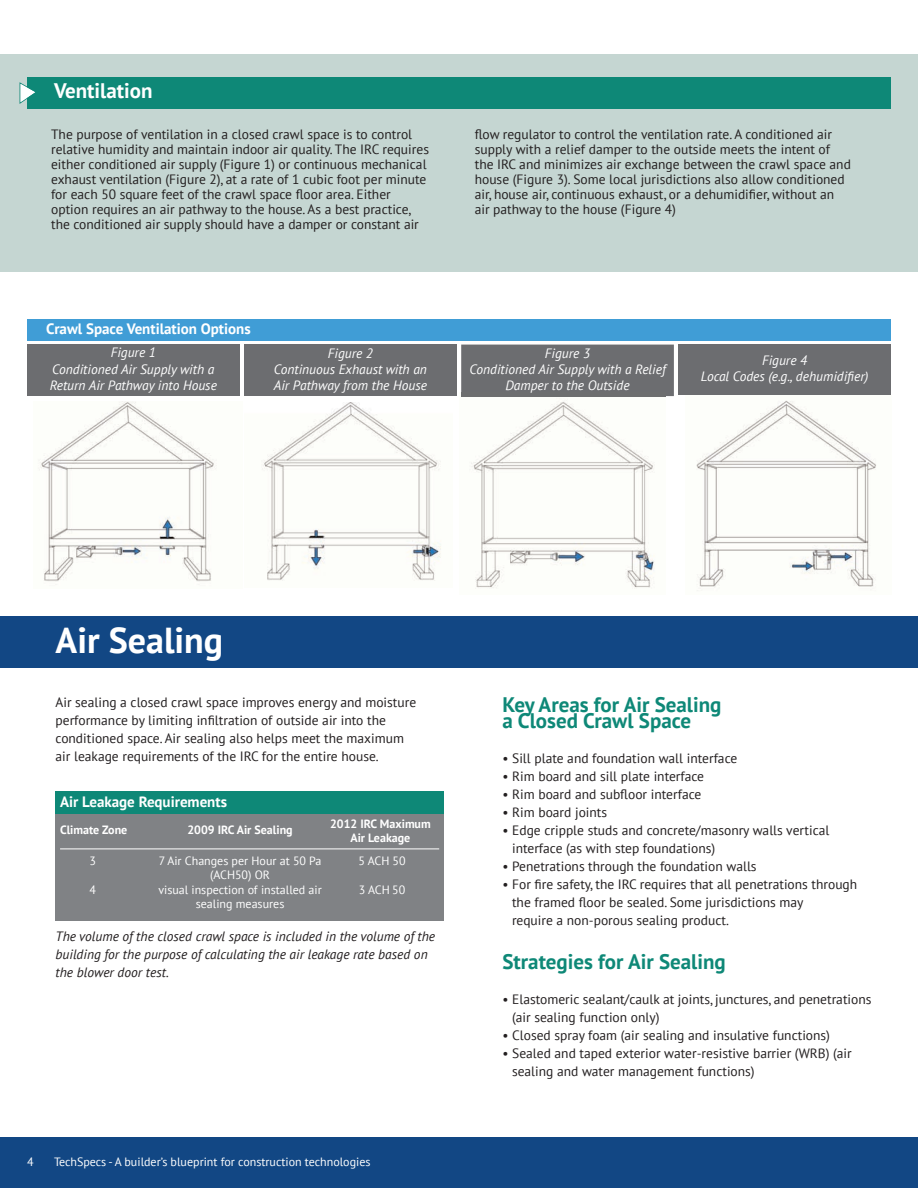
<style>
.page{position:relative;width:918px;height:1188px;background:#fff}
.page>*{position:absolute;margin:0;border:0;box-sizing:border-box;transform-origin:0 0}
.t1{font:700 36px "PT Sans";color:#fff}
.t2{font:700 21px/16.5px "PT Sans";color:#0e8877}
.t3{font:700 21px "PT Sans";color:#fff}
.t4{font:700 15px "PT Sans";color:#fff}
.t5{font:13.5px/15px "PT Sans";color:#231f20}
.t6{font:italic 13.5px/16.2px "PT Sans";color:#fff;text-align:center}
.t7{font:italic 13.5px/18px "PT Sans";color:#231f20}
.t8{font:12px "PT Sans";color:#fff}
.t9{font:700 12px/14.4px "PT Sans";color:#fff;text-align:center}
</style>
<div class="page">
<div style="left:0;top:1137px;width:918px;height:51px;background:#124784"></div>
<div style="left:0;top:54px;width:918px;height:218px;background:#c5d6d2"></div>
<div style="left:27px;top:319px;width:864px;height:22px;background:#409dd6"></div>
<img style="left:38px;top:402px;width:179px;height:183px">
<img style="left:261px;top:402px;width:180px;height:179px">
<img style="left:461px;top:396px;width:204px;height:193px">
<img style="left:696px;top:400px;width:181px;height:191px">
<div style="left:27px;top:345px;width:213px;height:51px;background:#6c6d70"></div>
<div style="left:244px;top:345px;width:213px;height:51px;background:#6c6d70"></div>
<div style="left:461px;top:345px;width:213px;height:51px;background:#6c6d70"></div>
<img style="left:461px;top:392px;width:204px;height:4px">
<div style="left:678px;top:345px;width:213px;height:50px;background:#6c6d70"></div>
<div style="left:27px;top:77px;width:864px;height:31px;background:#0e8877"></div>
<svg style="left:20px;top:82px;width:15px;height:22px"></svg>
<div style="left:0;top:616px;width:918px;height:52px;background:#124784"></div>
<div style="left:56px;top:814px;width:388px;height:106px;background:#808285"></div>
<hr style="left:60px;top:849px;width:379px;height:1px;background:#fff">
<div style="left:56px;top:792px;width:388px;height:22px;background:#0e8877"></div>
<h2 class="t3" style="left:54px;top:80px;width:100px">Ventilation</h2>
<p class="t5" style="left:51px;top:127px;width:379px">The purpose of ventilation in a closed crawl space is to control relative humidity and maintain indoor air quality. The IRC requires either conditioned air supply (Figure 1) or continuous mechanical exhaust ventilation (Figure 2), at a rate of 1 cubic foot per minute for each 50 square feet of the crawl space floor area. Either option requires an air pathway to the house. As a best practice, the conditioned air supply should have a damper or constant air</p>
<p class="t5" style="left:475px;top:127px;width:378px">flow regulator to control the ventilation rate. A conditioned air supply with a relief damper to the outside meets the intent of the IRC and minimizes air exchange between the crawl space and house (Figure 3). Some local jurisdictions also allow conditioned air, house air, continuous exhaust, or a dehumidifier, without an air pathway to the house (Figure 4)</p>
<p class="t4" style="left:46px;top:321px;width:206px">Crawl Space Ventilation Options</p>
<p class="t6" style="left:50px;top:345px;width:169px">Figure 1<br>Conditioned Air Supply with a<br>Return Air Pathway into House</p>
<p class="t6" style="left:274px;top:345px;width:155px">Figure 2<br>Continuous Exhaust with an<br>Air Pathway from the House</p>
<p class="t6" style="left:470px;top:345px;width:198px">Figure 3<br>Conditioned Air Supply with a Relief<br>Damper to the Outside</p>
<p class="t6" style="left:701px;top:353px;width:169px">Figure 4<br>Local Codes (e.g., dehumidifier)</p>
<h1 class="t1" style="left:56px;top:620px;width:169px">Air Sealing</h1>
<p class="t5" style="left:56px;top:694px;width:362px;line-height:18px">Air sealing a closed crawl space improves energy and moisture performance by limiting infiltration of outside air into the conditioned space. Air sealing also helps meet the maximum air leakage requirements of the IRC for the entire house.</p>
<p class="t4" style="left:60px;top:793px;width:168px">Air Leakage Requirements</p>
<p class="t9" style="left:60px;top:823px;width:69px">Climate Zone</p>
<p class="t9" style="left:187px;top:823px;width:107px">2009 IRC Air Sealing</p>
<p class="t9" style="left:330px;top:817px;width:102px">2012 IRC Maximum<br>Air Leakage</p>
<p class="t8" style="left:89px;top:854px;width:8px">3</p>
<p class="t8" style="left:159px;top:854px;width:164px">7 Air Changes per Hour at 50 Pa</p>
<p class="t8" style="left:358px;top:854px;width:49px">5 ACH 50</p>
<p class="t8" style="left:210px;top:869px;width:61px">(ACH50) OR</p>
<p class="t8" style="left:89px;top:883px;width:8px">4</p>
<p class="t8" style="left:158px;top:883px;width:165px">visual inspection of installed air</p>
<p class="t8" style="left:359px;top:883px;width:48px">3 ACH 50</p>
<p class="t8" style="left:196px;top:897px;width:90px">sealing measures</p>
<p class="t7" style="left:56px;top:928px;width:381px">The volume of the closed crawl space is included in the volume of the building for the purpose of calculating the air leakage rate based on the blower door test.</p>
<p class="t8" style="left:27px;top:1155px;width:8px">4</p>
<p class="t8" style="left:54px;top:1155px;width:318px">TechSpecs - A builder’s blueprint for construction technologies</p>
<h2 class="t2" style="left:502px;top:697px;width:221px">Key Areas for Air Sealing a Closed Crawl Space</h2>
<p class="t5" style="left:502px;top:751px;width:236px">• Sill plate and foundation wall interface</p>
<p class="t5" style="left:502px;top:769px;width:203px">• Rim board and sill plate interface</p>
<p class="t5" style="left:502px;top:787px;width:200px">• Rim board and subfloor interface</p>
<p class="t5" style="left:502px;top:805px;width:106px">• Rim board joints</p>
<p class="t5" style="left:512px;top:822px;width:319px;line-height:18px;text-indent:-10px">• Edge cripple studs and concrete/masonry walls vertical interface (as with step foundations)</p>
<p class="t5" style="left:502px;top:859px;width:256px">• Penetrations through the foundation walls</p>
<p class="t5" style="left:512px;top:876px;width:347px;line-height:18px;text-indent:-10px">• For fire safety, the IRC requires that all penetrations through the framed floor be sealed. Some jurisdictions may<br>require a non-porous sealing product.</p>
<h2 class="t2" style="left:502px;top:955px;width:225px">Strategies for Air Sealing</h2>
<p class="t5" style="left:512px;top:991px;width:361px;line-height:18px;text-indent:-10px">• Elastomeric sealant/caulk at joints, junctures, and penetrations (air sealing function only)</p>
<p class="t5" style="left:502px;top:1028px;width:329px">• Closed spray foam (air sealing and insulative functions)</p>
<p class="t5" style="left:512px;top:1045px;width:341px;line-height:18px;text-indent:-10px">• Sealed and taped exterior water-resistive barrier (WRB) (air sealing and water management functions)</p>
</div>
